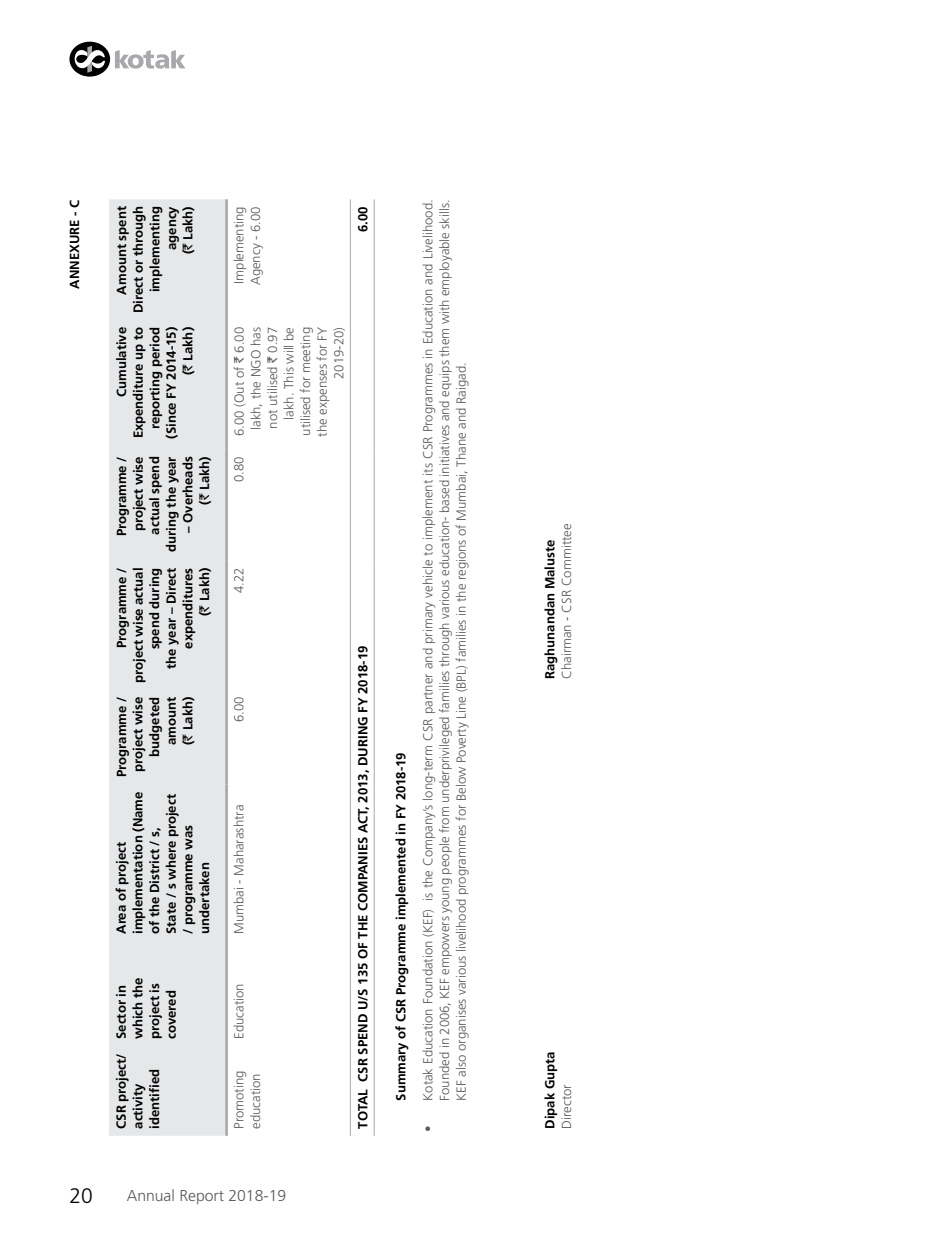
<style>
.page{position:relative;width:949px;height:1235px;background:#fff}
.page>*{position:absolute;margin:0;border:0;box-sizing:border-box;transform-origin:0 0}
.t1{font:300 21px "Frutiger LT Std";color:#000}
.t2{font:300 15.75px "Frutiger LT Std";color:#58595b}
.t3{font:300 13.12px/16.6px "Frutiger LT Std";color:#58595b}
.t4{font:700 13.12px/16.6px "Frutiger LT Std";color:#000;text-align:right}
.s1{font-family:"Rupee Foradian";font-weight:400}
</style>
<div class="page">
<svg style="left:69px;top:42px;width:41px;height:35px"></svg>
<svg style="left:75px;top:46px;width:30px;height:27px"></svg>
<svg style="left:115px;top:50px;width:70px;height:19px"></svg>
<div style="left:109px;top:199px;width:116px;height:937px;background:#e6e7e8"></div>
<hr style="left:350px;top:199px;width:1px;height:121px;background:#a7a9ac">
<hr style="left:374px;top:199px;width:1px;height:121px;background:#a7a9ac">
<hr style="left:350px;top:1046px;width:1px;height:90px;background:#a7a9ac">
<hr style="left:350px;top:941px;width:1px;height:105px;background:#a7a9ac">
<hr style="left:350px;top:784px;width:1px;height:157px;background:#a7a9ac">
<hr style="left:350px;top:690px;width:1px;height:94px;background:#a7a9ac">
<hr style="left:350px;top:561px;width:1px;height:129px;background:#a7a9ac">
<hr style="left:350px;top:449px;width:1px;height:112px;background:#a7a9ac">
<hr style="left:350px;top:320px;width:1px;height:129px;background:#a7a9ac">
<hr style="left:374px;top:1046px;width:1px;height:90px;background:#a7a9ac">
<hr style="left:374px;top:941px;width:1px;height:105px;background:#a7a9ac">
<hr style="left:374px;top:784px;width:1px;height:157px;background:#a7a9ac">
<hr style="left:374px;top:690px;width:1px;height:94px;background:#a7a9ac">
<hr style="left:374px;top:561px;width:1px;height:129px;background:#a7a9ac">
<hr style="left:374px;top:449px;width:1px;height:112px;background:#a7a9ac">
<hr style="left:374px;top:320px;width:1px;height:129px;background:#a7a9ac">
<hr style="left:225px;top:1046px;width:3px;height:90px;background:#a7a9ac">
<hr style="left:225px;top:941px;width:3px;height:105px;background:#a7a9ac">
<hr style="left:225px;top:784px;width:3px;height:157px;background:#a7a9ac">
<hr style="left:225px;top:690px;width:3px;height:94px;background:#a7a9ac">
<hr style="left:225px;top:561px;width:3px;height:129px;background:#a7a9ac">
<hr style="left:225px;top:449px;width:3px;height:112px;background:#a7a9ac">
<hr style="left:225px;top:320px;width:3px;height:129px;background:#a7a9ac">
<hr style="left:225px;top:199px;width:3px;height:121px;background:#a7a9ac">
<p class="t4" style="left:66px;top:288px;width:90px;rotate:-90deg">ANNEXURE - C</p>
<p class="t4" style="left:113px;top:313px;width:108px;rotate:-90deg">Amount spent<br>Direct or through implementing agency<br>(<span class="s1">`</span> Lakh)</p>
<p class="t4" style="left:113px;top:439px;width:113px;rotate:-90deg">Cumulative<br>Expenditure up to reporting period (Since FY 2014-15) (<span class="s1">`</span> Lakh)</p>
<p class="t4" style="left:113px;top:552px;width:97px;rotate:-90deg">Programme / project wise actual spend during the year</p>
<p class="t4" style="left:180px;top:533px;width:78px;rotate:-90deg">– Overheads (<span class="s1">`</span> Lakh)</p>
<p class="t4" style="left:113px;top:683px;width:116px;rotate:-90deg">Programme / project wise actual spend during<br>the year – Direct expenditures<br>(<span class="s1">`</span> Lakh)</p>
<p class="t4" style="left:113px;top:777px;width:81px;rotate:-90deg">Programme / project wise budgeted amount<br>(<span class="s1">`</span> Lakh)</p>
<p class="t4" style="left:113px;top:934px;width:144px;text-align:left;rotate:-90deg">Area of project implementation (Name of the District / s,<br>State / s where project / programme was undertaken</p>
<p class="t4" style="left:113px;top:1039px;width:63px;text-align:left;rotate:-90deg">Sector in which the project is covered</p>
<p class="t4" style="left:113px;top:1129px;width:76px;text-align:left;rotate:-90deg">CSR project/ activity identified</p>
<p class="t3" style="left:231px;top:285px;width:80px;rotate:-90deg">Implementing<br>Agency - 6.00</p>
<p class="t4" style="left:355px;top:232px;width:27px;rotate:-90deg">6.00</p>
<p class="t3" style="left:231px;top:436px;width:111px;text-align:right;rotate:-90deg">6.00 (Out of <span class="s1">`</span> 6.00 lakh, the NGO has not utilised <span class="s1">`</span> 0.97 lakh. This will be utilised for meeting the expenses for FY<br>2019-20)</p>
<p class="t3" style="left:231px;top:482px;width:27px;rotate:-90deg">0.80</p>
<p class="t3" style="left:231px;top:593px;width:27px;rotate:-90deg">4.22</p>
<p class="t3" style="left:231px;top:722px;width:27px;rotate:-90deg">6.00</p>
<p class="t3" style="left:231px;top:934px;width:131px;rotate:-90deg">Mumbai - Maharashtra</p>
<p class="t3" style="left:231px;top:1039px;width:57px;rotate:-90deg">Education</p>
<p class="t3" style="left:231px;top:1129px;width:60px;rotate:-90deg">Promoting education</p>
<p class="t4" style="left:355px;top:1129px;width:485px;rotate:-90deg">TOTAL CSR SPEND U/S 135 OF THE COMPANIES ACT, 2013, DURING FY 2018-19</p>
<h1 class="t1" style="left:69px;top:1184px;width:25px">20</h1>
<p class="t2" style="left:127px;top:1187px;width:161px">Annual Report 2018-19</p>
<p class="t4" style="left:393px;top:1101px;width:350px;rotate:-90deg">Summary of CSR Programme implemented in FY 2018-19</p>
<p class="t3" style="left:420px;top:1101px;width:903px;text-align:justify;text-indent:-31px;rotate:-90deg">• Kotak Education Foundation (KEF) is the Company’s long-term CSR partner and primary vehicle to implement its CSR Programmes in Education and Livelihood.<br>Founded in 2006, KEF empowers young people from underprivileged families through various education- based initiatives and equips them with employable skills.<br>KEF also organises various livelihood programmes for Below Poverty Line (BPL) families in the regions of Mumbai, Thane and Raigad.</p>
<p class="t3" style="left:558px;top:679px;width:157px;rotate:-90deg">Chairman - CSR Committee</p>
<p class="t4" style="left:542px;top:679px;width:141px;rotate:-90deg">Raghunandan Maluste</p>
<p class="t4" style="left:542px;top:1129px;width:79px;rotate:-90deg">Dipak Gupta</p>
<p class="t3" style="left:558px;top:1129px;width:46px;rotate:-90deg">Director</p>
</div>
